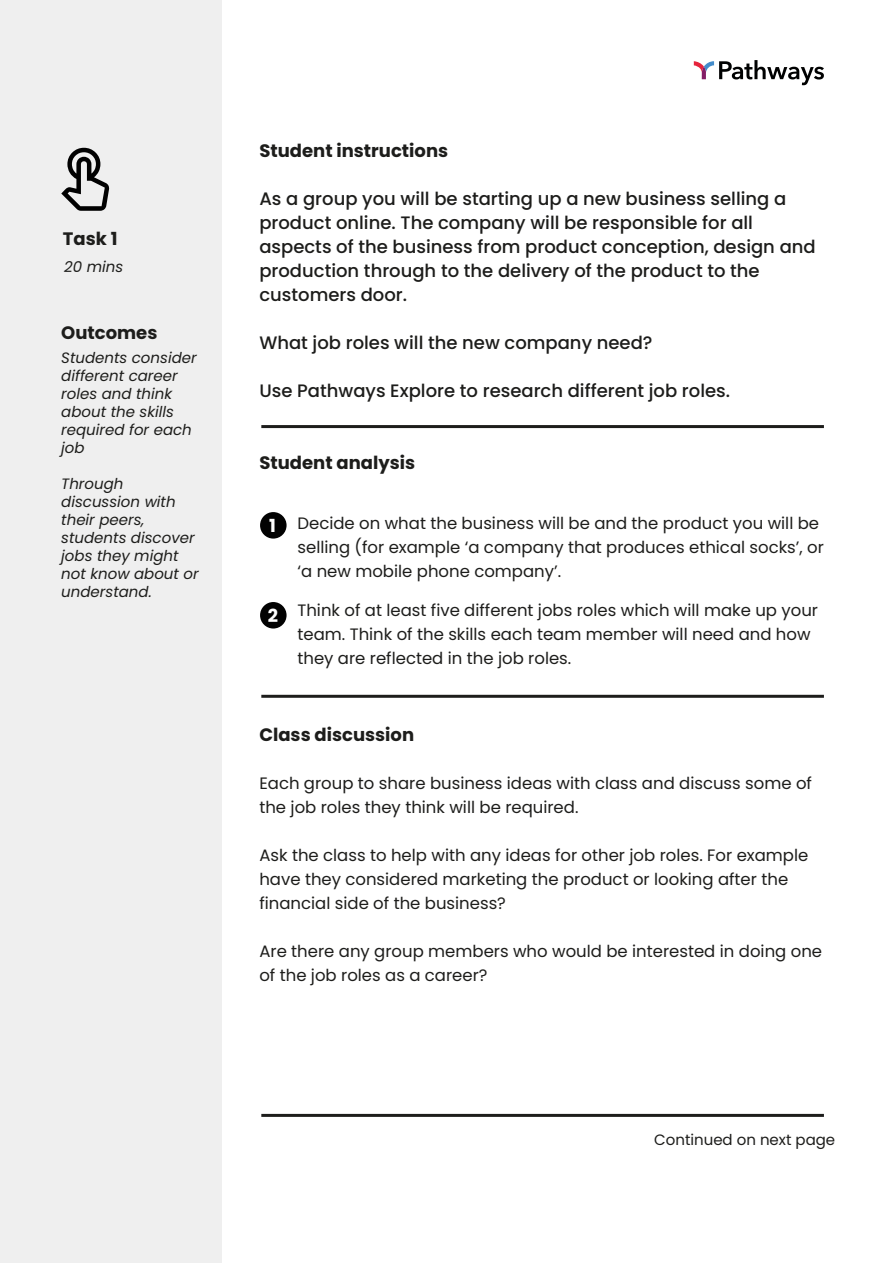
<style>
.page{position:relative;width:893px;height:1263px;background:#fff}
.page>*{position:absolute;margin:0;border:0;box-sizing:border-box;transform-origin:0 0}
.t1{font:500 18px/24px "Poppins";color:#1d1d1b}
.t2{font:700 18px "Poppins";color:#1d1d1b}
.t3{font:700 18px "Poppins";color:#fff}
.t4{font:16.5px/24px "Poppins";color:#1d1d1b}
.t5{font:italic 15px/18px "Poppins";color:#1d1d1b}
.t6{font:15px "Poppins";color:#1d1d1b}
</style>
<div class="page">
<div style="left:0;top:0;width:222px;height:1263px;background:#efefef"></div>
<hr style="left:261px;top:695px;width:563px;height:3px;background:#1d1d1b">
<hr style="left:261px;top:425px;width:563px;height:3px;background:#1d1d1b">
<hr style="left:261px;top:1114px;width:563px;height:3px;background:#1d1d1b">
<svg style="left:61px;top:148px;width:48px;height:63px"></svg>
<div style="left:260px;top:512px;width:27px;height:27px;background:#020202;border-radius:50%"></div>
<div style="left:260px;top:602px;width:27px;height:26px;background:#020202;border-radius:50%"></div>
<svg style="left:694px;top:60px;width:130px;height:25px"></svg>
<p class="t2" style="left:63px;top:228px;width:56px">Task 1</p>
<p class="t5" style="left:64px;top:257px;width:61px">20 mins</p>
<p class="t2" style="left:61px;top:322px;width:98px">Outcomes</p>
<p class="t5" style="left:61px;top:349px;width:137px">Students consider different career roles and think about the skills required for each job</p>
<p class="t5" style="left:61px;top:475px;width:139px">Through discussion with their peers, students discover jobs they might not know about or understand.</p>
<p class="t2" style="left:259px;top:140px;width:190px">Student instructions</p>
<p class="t1" style="left:259px;top:187px;width:558px">As a group you will be starting up a new business selling a product online. The company will be responsible for all aspects of the business from product conception, design and production through to the delivery of the product to the customers door.</p>
<p class="t1" style="left:259px;top:331px;width:395px">What job roles will the new company need?</p>
<p class="t1" style="left:259px;top:379px;width:472px">Use Pathways Explore to research different job roles.</p>
<p class="t2" style="left:259px;top:452px;width:157px">Student analysis</p>
<p class="t3" style="left:269px;top:515px;width:8px">1</p>
<p class="t3" style="left:268px;top:605px;width:12px">2</p>
<p class="t4" style="left:297px;top:511px;width:528px">Decide on what the business will be and the product you will be selling (for example ‘a company that produces ethical socks’, or ‘a new mobile phone company’.</p>
<p class="t4" style="left:297px;top:598px;width:522px">Think of at least five different jobs roles which will make up your team. Think of the skills each team member will need and how they are reflected in the job roles.</p>
<p class="t2" style="left:259px;top:724px;width:156px">Class discussion</p>
<p class="t4" style="left:259px;top:772px;width:554px">Each group to share business ideas with class and discuss some of the job roles they think will be required.</p>
<p class="t4" style="left:259px;top:844px;width:550px">Ask the class to help with any ideas for other job roles. For example have they considered marketing the product or looking after the financial side of the business?</p>
<p class="t4" style="left:259px;top:940px;width:564px">Are there any group members who would be interested in doing one of the job roles as a career?</p>
<p class="t6" style="left:654px;top:1131px;width:183px">Continued on next page</p>
</div>
